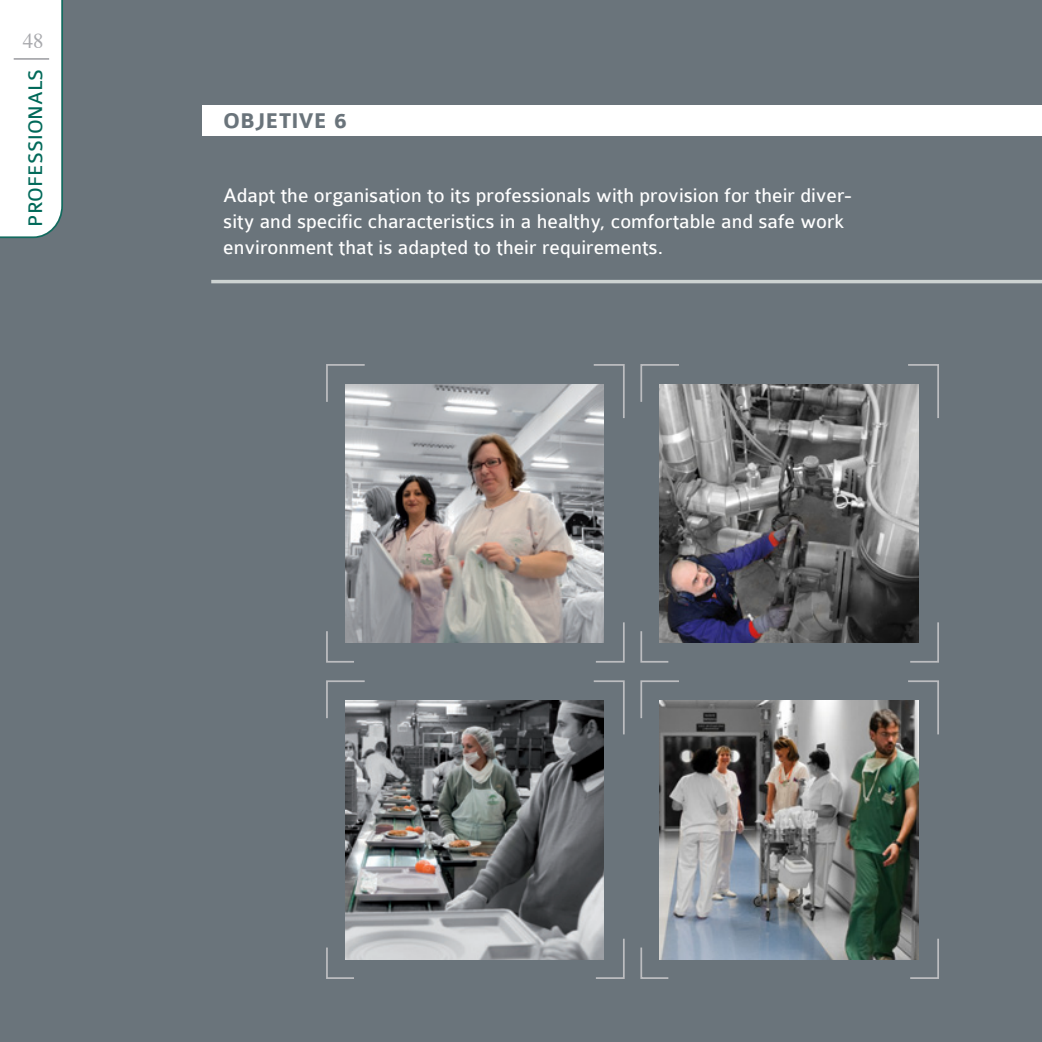
<style>
.page{position:relative;width:1042px;height:1042px;background:#6a747b}
.page>*{position:absolute;margin:0;border:0;box-sizing:border-box;transform-origin:0 0}
.contenidos_en_blanco{font:700 22.75px "Colaborate";color:#6a747b}
.contenidos_negro{font:21px/26.2px "Colaborate";color:#fff}
.t1{font:21px "Colaborate";color:#006959}
.t2{font:21px "Times";color:#a8a9ad}
</style>
<div class="page">
<div style="left:203px;top:105px;width:839px;height:31px;background:#fff"></div>
<hr style="left:211px;top:280px;width:831px;height:3px;background:#ccd2d1">
<img style="left:660px;top:385px;width:258px;height:258px">
<svg style="left:640px;top:364px;width:41px;height:40px"></svg>
<svg style="left:906px;top:364px;width:33px;height:56px"></svg>
<svg style="left:908px;top:620px;width:31px;height:43px"></svg>
<svg style="left:640px;top:629px;width:30px;height:34px"></svg>
<img style="left:660px;top:701px;width:258px;height:258px">
<svg style="left:640px;top:680px;width:41px;height:40px"></svg>
<svg style="left:906px;top:680px;width:33px;height:56px"></svg>
<svg style="left:908px;top:937px;width:31px;height:42px"></svg>
<svg style="left:640px;top:946px;width:30px;height:33px"></svg>
<img style="left:346px;top:385px;width:258px;height:258px">
<svg style="left:326px;top:364px;width:40px;height:40px"></svg>
<svg style="left:592px;top:364px;width:33px;height:56px"></svg>
<svg style="left:594px;top:620px;width:31px;height:43px"></svg>
<svg style="left:326px;top:629px;width:30px;height:34px"></svg>
<img style="left:346px;top:701px;width:258px;height:258px">
<svg style="left:326px;top:680px;width:40px;height:40px"></svg>
<svg style="left:592px;top:680px;width:33px;height:56px"></svg>
<svg style="left:594px;top:937px;width:31px;height:42px"></svg>
<svg style="left:326px;top:946px;width:30px;height:33px"></svg>
<div style="left:0;top:0;width:63px;height:238px;background:#fff"></div>
<hr style="left:14px;top:58px;width:35px;height:2px;background:#a8a9ad">
<p class="t2" style="left:23px;top:21px;width:22px">48</p>
<p class="t1" style="left:25px;top:227px;width:159px;rotate:-90deg">PROFESSIONALS</p>
<p class="contenidos_en_blanco" style="left:223px;top:109px;width:125px">OBJETIVE 6</p>
<p class="contenidos_negro" style="left:223px;top:182px;width:630px">Adapt the organisation to its professionals with provision for their diver&shy;sity and specific characteristics in a healthy, comfortable and safe work environment that is adapted to their requirements.</p>
</div>
